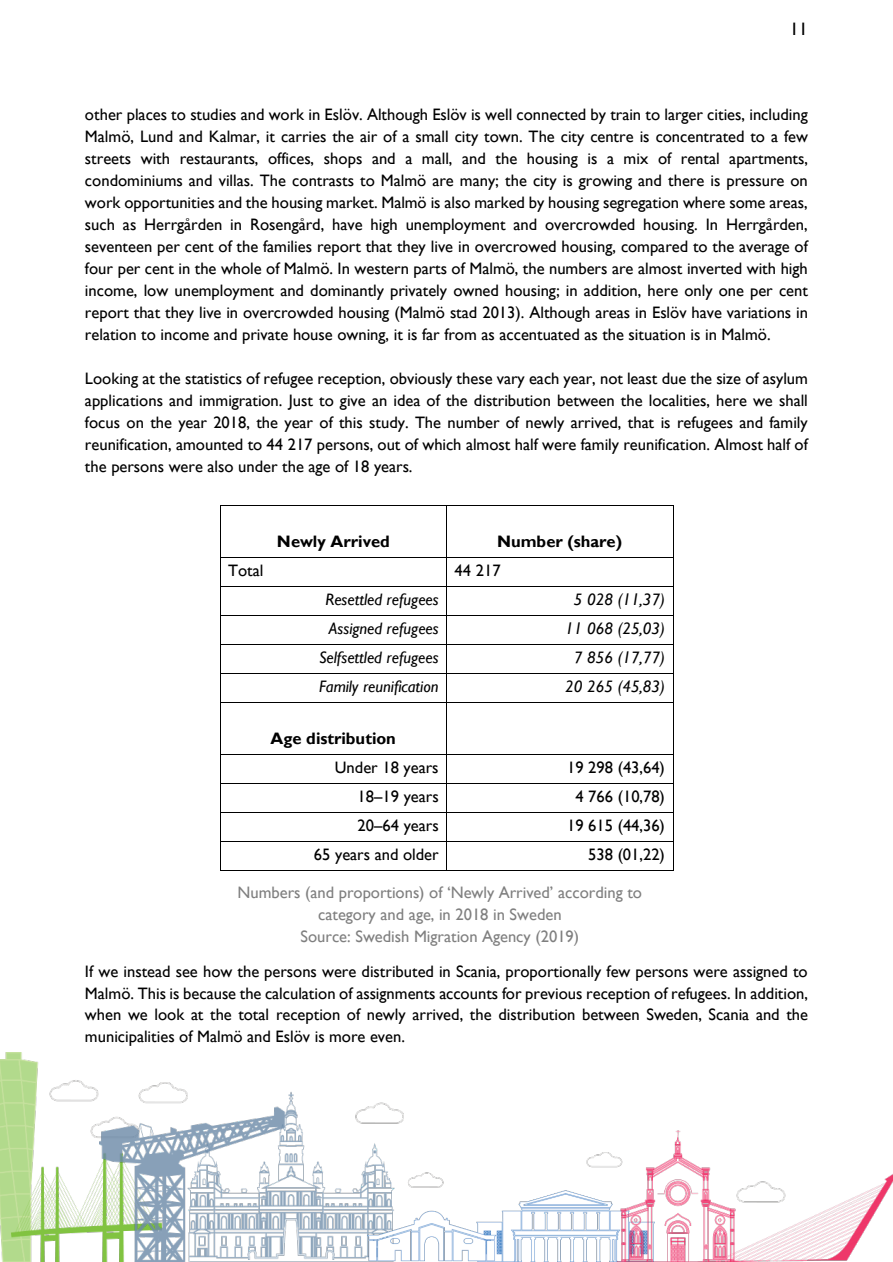
<style>
.page{position:relative;width:893px;height:1262px;background:#fff}
.page>*{position:absolute;margin:0;border:0;box-sizing:border-box;transform-origin:0 0}
.t1{font:18px "Gill Sans";color:#000}
.t2{font:16.5px/22px "Gill Sans";color:#000;text-align:justify}
.t3{font:italic 16.5px "Gill Sans";color:#000}
.t4{font:16.5px/21.9px "Gill Sans";color:#7f7f7f;text-align:center}
.t5{font:700 16.5px "Gill Sans";color:#000}
</style>
<div class="page">
<img style="left:0;top:1052px;width:100px;height:209px">
<img style="left:100px;top:1082px;width:303px;height:179px">
<img style="left:367px;top:1151px;width:250px;height:110px">
<img style="left:617px;top:1130px;width:275px;height:131px">
<hr style="left:220px;top:504px;width:226px;height:1px;background:#000">
<hr style="left:447px;top:504px;width:225px;height:1px;background:#000">
<hr style="left:220px;top:505px;width:1px;height:52px;background:#000">
<hr style="left:446px;top:505px;width:1px;height:52px;background:#000">
<hr style="left:672px;top:505px;width:1px;height:52px;background:#000">
<hr style="left:220px;top:557px;width:226px;height:1px;background:#000">
<hr style="left:447px;top:557px;width:225px;height:1px;background:#000">
<hr style="left:220px;top:586px;width:226px;height:1px;background:#000">
<hr style="left:447px;top:586px;width:225px;height:1px;background:#000">
<hr style="left:220px;top:615px;width:226px;height:1px;background:#000">
<hr style="left:447px;top:615px;width:225px;height:1px;background:#000">
<hr style="left:220px;top:644px;width:226px;height:1px;background:#000">
<hr style="left:447px;top:644px;width:225px;height:1px;background:#000">
<hr style="left:220px;top:672px;width:226px;height:1px;background:#000">
<hr style="left:447px;top:672px;width:225px;height:1px;background:#000">
<svg style="left:220px;top:558px;width:1px;height:143px"></svg>
<hr style="left:220px;top:701px;width:226px;height:1px;background:#000">
<svg style="left:446px;top:557px;width:1px;height:145px"></svg>
<hr style="left:447px;top:701px;width:225px;height:1px;background:#000">
<hr style="left:220px;top:702px;width:1px;height:52px;background:#000">
<hr style="left:446px;top:702px;width:1px;height:52px;background:#000">
<hr style="left:672px;top:702px;width:1px;height:52px;background:#000">
<hr style="left:220px;top:754px;width:226px;height:1px;background:#000">
<hr style="left:447px;top:754px;width:225px;height:1px;background:#000">
<hr style="left:220px;top:783px;width:226px;height:1px;background:#000">
<hr style="left:447px;top:783px;width:225px;height:1px;background:#000">
<hr style="left:220px;top:812px;width:226px;height:1px;background:#000">
<hr style="left:447px;top:812px;width:225px;height:1px;background:#000">
<hr style="left:220px;top:841px;width:226px;height:1px;background:#000">
<hr style="left:447px;top:841px;width:225px;height:1px;background:#000">
<svg style="left:220px;top:755px;width:1px;height:114px"></svg>
<hr style="left:220px;top:869px;width:226px;height:1px;background:#000">
<svg style="left:446px;top:754px;width:1px;height:116px"></svg>
<hr style="left:447px;top:869px;width:225px;height:1px;background:#000">
<p class="t1" style="left:789px;top:19px;width:19px">11</p>
<p class="t2" style="left:85px;top:104px;width:724px">other places to studies and work in Eslöv. Although Eslöv is well connected by train to larger cities, including Malmö, Lund and Kalmar, it carries the air of a small city town. The city centre is concentrated to a few streets with restaurants, offices, shops and a mall, and the housing is a mix of rental apartments, condominiums and villas. The contrasts to Malmö are many; the city is growing and there is pressure on work opportunities and the housing market. Malmö is also marked by housing segregation where some areas, such as Herrgården in Rosengård, have high unemployment and overcrowded housing. In Herrgården, seventeen per cent of the families report that they live in overcrowed housing, compared to the average of four per cent in the whole of Malmö. In western parts of Malmö, the numbers are almost inverted with high income, low unemployment and dominantly privately owned housing; in addition, here only one per cent report that they live in overcrowded housing (Malmö stad 2013). Although areas in Eslöv have variations in relation to income and private house owning, it is far from as accentuated as the situation is in Malmö.</p>
<p class="t2" style="left:85px;top:368px;width:724px">Looking at the statistics of refugee reception, obviously these vary each year, not least due the size of asylum applications and immigration. Just to give an idea of the distribution between the localities, here we shall focus on the year 2018, the year of this study. The number of newly arrived, that is refugees and family reunification, amounted to 44 217 persons, out of which almost half were family reunification. Almost half of the persons were also under the age of 18 years.</p>
<p class="t5" style="left:277px;top:532px;width:114px">Newly Arrived</p>
<p class="t5" style="left:497px;top:532px;width:126px">Number (share)</p>
<p class="t2" style="left:228px;top:560px;width:37px">Total</p>
<p class="t2" style="left:454px;top:560px;width:48px">44 217</p>
<p class="t3" style="left:325px;top:590px;width:114px">Resettled refugees</p>
<p class="t3" style="left:574px;top:590px;width:93px">5 028 (11,37)</p>
<p class="t3" style="left:329px;top:618px;width:111px">Assigned refugees</p>
<p class="t3" style="left:565px;top:618px;width:101px">11 068 (25,03)</p>
<p class="t3" style="left:319px;top:647px;width:121px">Selfsettled refugees</p>
<p class="t3" style="left:574px;top:647px;width:93px">7 856 (17,77)</p>
<p class="t3" style="left:319px;top:676px;width:121px">Family reunification</p>
<p class="t3" style="left:565px;top:676px;width:101px">20 265 (45,83)</p>
<p class="t5" style="left:271px;top:728px;width:127px">Age distribution</p>
<p class="t2" style="left:335px;top:756px;width:105px">Under 18 years</p>
<p class="t2" style="left:567px;top:756px;width:99px">19 298 (43,64)</p>
<p class="t2" style="left:357px;top:785px;width:83px">18–19 years</p>
<p class="t2" style="left:575px;top:785px;width:91px">4 766 (10,78)</p>
<p class="t2" style="left:357px;top:814px;width:83px">20–64 years</p>
<p class="t2" style="left:567px;top:814px;width:99px">19 615 (44,36)</p>
<p class="t2" style="left:314px;top:843px;width:126px">65 years and older</p>
<p class="t2" style="left:588px;top:843px;width:78px">538 (01,22)</p>
<p class="t4" style="left:237px;top:881px;width:406px">Numbers (and proportions) of ‘Newly Arrived’ according to category and age, in 2018 in Sweden</p>
<p class="t4" style="left:300px;top:926px;width:280px">Source: Swedish Migration Agency (2019)</p>
<p class="t2" style="left:85px;top:960px;width:724px">If we instead see how the persons were distributed in Scania, proportionally few persons were assigned to Malmö. This is because the calculation of assignments accounts for previous reception of refugees. In addition, when we look at the total reception of newly arrived, the distribution between Sweden, Scania and the municipalities of Malmö and Eslöv is more even.</p>
</div>
